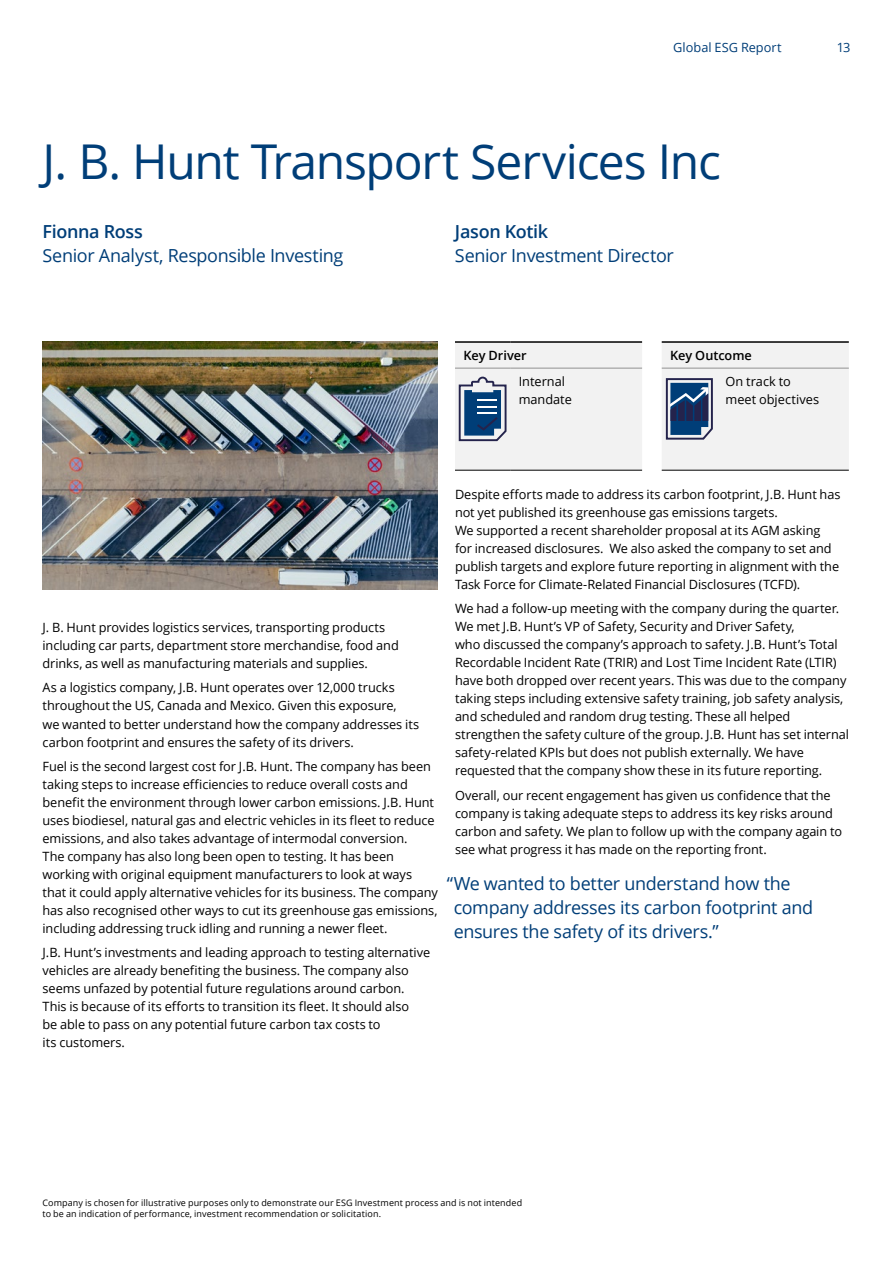
<style>
.page{position:relative;width:893px;height:1263px;background:#fff}
.page>*{position:absolute;margin:0;border:0;box-sizing:border-box;transform-origin:0 0}
.t1{font:48px "Open Sans";letter-spacing:-.025em;color:#003e78}
.t2{font:18px/24px "Open Sans";letter-spacing:-.02em;color:#003e78}
.t3{font:600 18px "Open Sans";letter-spacing:-.02em;color:#003e78}
.t4{font:12.75px/18px "Open Sans";letter-spacing:-.005em;color:#000}
.t5{font:600 12.75px "Open Sans";color:#000}
.t6{font:12.75px "Open Sans";color:#003e78}
.t7{font:9px/11.2px "Open Sans";letter-spacing:.01em;color:#000}
</style>
<div class="page">
<img style="left:43px;top:341px;width:395px;height:249px">
<hr style="left:455px;top:341px;width:55px;height:2px;background:#000">
<hr style="left:510px;top:341px;width:132px;height:2px;background:#000">
<hr style="left:455px;top:470px;width:55px;height:1px;background:#000">
<hr style="left:510px;top:470px;width:132px;height:1px;background:#000">
<svg style="left:455px;top:342px;width:187px;height:128px"></svg>
<hr style="left:662px;top:341px;width:55px;height:2px;background:#000">
<hr style="left:717px;top:341px;width:132px;height:2px;background:#000">
<hr style="left:662px;top:470px;width:55px;height:1px;background:#000">
<hr style="left:717px;top:470px;width:132px;height:1px;background:#000">
<svg style="left:662px;top:342px;width:187px;height:128px"></svg>
<p class="t6" style="left:673px;top:39px;width:110px">Global ESG Report</p>
<p class="t6" style="left:837px;top:39px;width:15px">13</p>
<h1 class="t1" style="left:43px;top:129px;width:680px">J. B. Hunt Transport Services Inc</h1>
<h2 class="t3" style="left:43px;top:220px;width:102px">Fionna Ross</h2>
<h2 class="t2" style="left:43px;top:243px;width:302px">Senior Analyst, Responsible Investing</h2>
<h2 class="t3" style="left:455px;top:220px;width:95px">Jason Kotik</h2>
<h2 class="t2" style="left:455px;top:243px;width:220px">Senior Investment Director</h2>
<p class="t5" style="left:463px;top:346px;width:65px">Key Driver</p>
<p class="t4" style="left:519px;top:372px;width:55px">Internal mandate</p>
<p class="t5" style="left:670px;top:346px;width:83px">Key Outcome</p>
<p class="t4" style="left:725px;top:372px;width:95px">On track to meet objectives</p>
<p class="t4" style="left:43px;top:618px;width:358px">J. B. Hunt provides logistics services, transporting products including car parts, department store merchandise, food and drinks, as well as manufacturing materials and supplies.</p>
<p class="t4" style="left:43px;top:678px;width:378px">As a logistics company, J.B. Hunt operates over 12,000 trucks throughout the US, Canada and Mexico. Given this exposure,<br>we wanted to better understand how the company addresses its carbon footprint and ensures the safety of its drivers.</p>
<p class="t4" style="left:43px;top:757px;width:397px">Fuel is the second largest cost for J.B. Hunt. The company has been taking steps to increase efficiencies to reduce overall costs and benefit the environment through lower carbon emissions. J.B. Hunt uses biodiesel, natural gas and electric vehicles in its fleet to reduce emissions, and also takes advantage of intermodal conversion.<br>The company has also long been open to testing. It has been working with original equipment manufacturers to look at ways that it could apply alternative vehicles for its business. The company has also recognised other ways to cut its greenhouse gas emissions, including addressing truck idling and running a newer fleet.</p>
<p class="t4" style="left:43px;top:943px;width:389px">J.B. Hunt’s investments and leading approach to testing alternative vehicles are already benefiting the business. The company also seems unfazed by potential future regulations around carbon.<br>This is because of its efforts to transition its fleet. It should also<br>be able to pass on any potential future carbon tax costs to<br>its customers.</p>
<p class="t4" style="left:455px;top:485px;width:387px">Despite efforts made to address its carbon footprint, J.B. Hunt has not yet published its greenhouse gas emissions targets.<br>We supported a recent shareholder proposal at its AGM asking for increased disclosures. We also asked the company to set and publish targets and explore future reporting in alignment with the Task Force for Climate-Related Financial Disclosures (TCFD).</p>
<p class="t4" style="left:455px;top:599px;width:396px">We had a follow-up meeting with the company during the quarter.<br>We met J.B. Hunt’s VP of Safety, Security and Driver Safety,<br>who discussed the company’s approach to safety. J.B. Hunt’s Total Recordable Incident Rate (TRIR) and Lost Time Incident Rate (LTIR) have both dropped over recent years. This was due to the company taking steps including extensive safety training, job safety analysis, and scheduled and random drug testing. These all helped strengthen the safety culture of the group. J.B. Hunt has set internal safety-related KPIs but does not publish externally. We have requested that the company show these in its future reporting.</p>
<p class="t4" style="left:455px;top:786px;width:389px">Overall, our recent engagement has given us confidence that the company is taking adequate steps to address its key risks around carbon and safety. We plan to follow up with the company again to see what progress it has made on the reporting front.</p>
<h2 class="t2" style="left:454px;top:871px;width:361px;text-indent:-7px">“We wanted to better understand how the company addresses its carbon footprint and ensures the safety of its drivers.”</h2>
<p class="t7" style="left:43px;top:1197px;width:481px">Company is chosen for illustrative purposes only to demonstrate our ESG Investment process and is not intended to be an indication of performance, investment recommendation or solicitation.</p>
</div>
